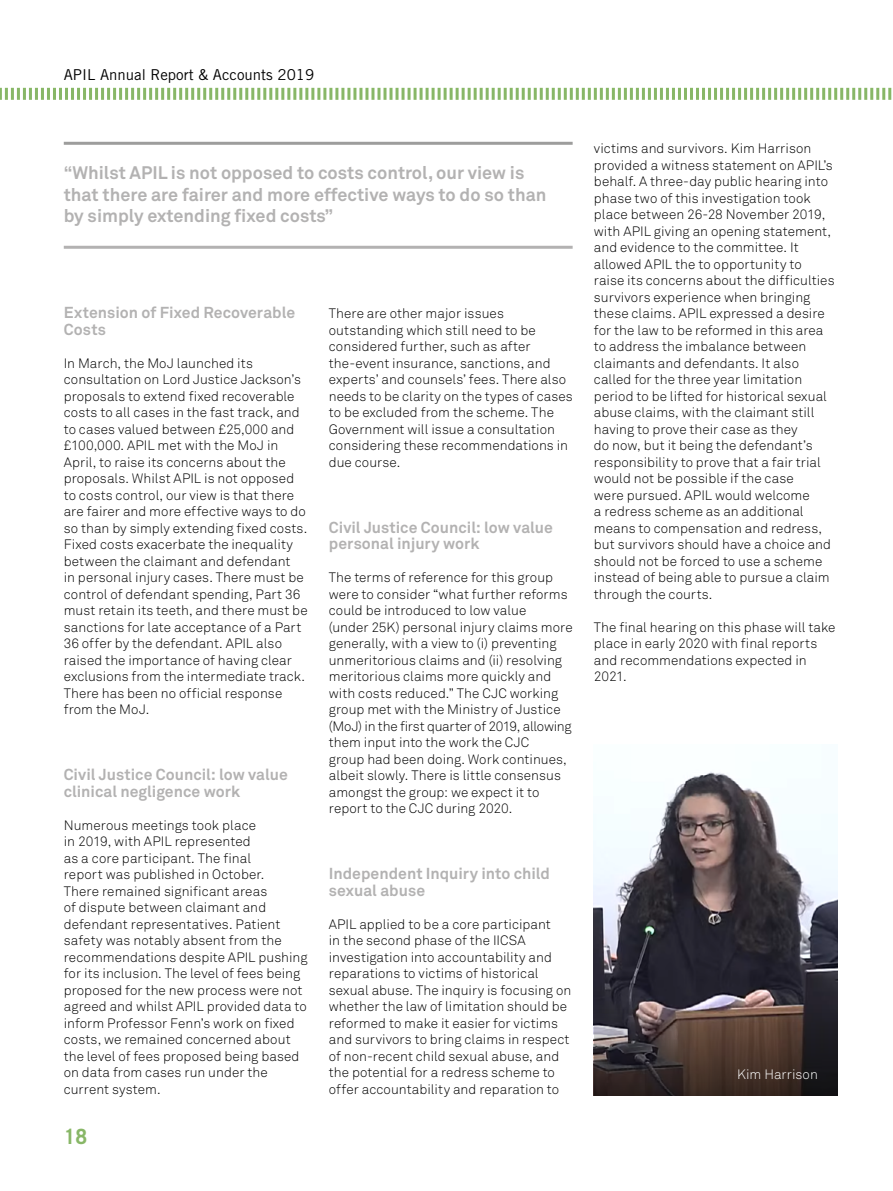
<style>
.page{position:relative;width:893px;height:1191px;background:#fff}
.page>*{position:absolute;margin:0;border:0;box-sizing:border-box;transform-origin:0 0}
.t1{font:700 21px "Trade Gothic";color:#88b767}
.t2{font:700 18px/21.6px "Akkurat";color:#b3b2b2}
.t3{font:700 15.75px/16.5px "Akkurat";color:#b3b2b2}
.t4{font:15px "Trade Gothic";color:#000}
.t5{font:300 13.5px/16.5px "Akkurat";letter-spacing:.005em;color:#000}
.t6{font:300 13.5px "Akkurat";letter-spacing:.005em;color:#fff}
</style>
<div class="page">
<img style="left:594px;top:771px;width:244px;height:237px">
<hr style="left:64px;top:142px;width:509px;height:3px;background:#9d9d9c">
<hr style="left:64px;top:246px;width:509px;height:3px;background:#b3b2b2">
<svg style="left:594px;top:1008px;width:244px;height:87px;background:#453733"></svg>
<svg style="left:0;top:88px;width:892px;height:12px"></svg>
<p class="t4" style="left:64px;top:66px;width:252px">APIL Annual Report &amp; Accounts 2019</p>
<h2 class="t2" style="left:64px;top:162px;width:484px">“Whilst APIL is not opposed to costs control, our view is that there are fairer and more effective ways to do so than by simply extending fixed costs”</h2>
<p class="t3" style="left:64px;top:304px;width:233px">Extension of Fixed Recoverable<br>Costs</p>
<p class="t5" style="left:64px;top:355px;width:245px">In March, the MoJ launched its consultation on Lord Justice Jackson’s proposals to extend fixed recoverable costs to all cases in the fast track, and to cases valued between £25,000 and £100,000. APIL met with the MoJ in April, to raise its concerns about the proposals. Whilst APIL is not opposed to costs control, our view is that there are fairer and more effective ways to do so than by simply extending fixed costs.<br>Fixed costs exacerbate the inequality between the claimant and defendant<br>in personal injury cases. There must be control of defendant spending, Part 36 must retain its teeth, and there must be sanctions for late acceptance of a Part 36 offer by the defendant. APIL also raised the importance of having clear exclusions from the intermediate track.<br>There has been no official response from the MoJ.</p>
<p class="t3" style="left:64px;top:766px;width:226px">Civil Justice Council: low value clinical negligence work</p>
<p class="t5" style="left:64px;top:817px;width:245px">Numerous meetings took place<br>in 2019, with APIL represented<br>as a core participant. The final<br>report was published in October.<br>There remained significant areas<br>of dispute between claimant and defendant representatives. Patient safety was notably absent from the recommendations despite APIL pushing for its inclusion. The level of fees being proposed for the new process were not agreed and whilst APIL provided data to inform Professor Fenn’s work on fixed costs, we remained concerned about the level of fees proposed being based on data from cases run under the current system.</p>
<h1 class="t1" style="left:64px;top:1123px;width:25px">18</h1>
<p class="t5" style="left:329px;top:305px;width:245px">There are other major issues outstanding which still need to be considered further, such as after the-event insurance, sanctions, and experts’ and counsels’ fees. There also needs to be clarity on the types of cases to be excluded from the scheme. The Government will issue a consultation considering these recommendations in due course.</p>
<p class="t3" style="left:329px;top:519px;width:226px">Civil Justice Council: low value personal injury work</p>
<p class="t5" style="left:329px;top:569px;width:245px">The terms of reference for this group were to consider “what further reforms could be introduced to low value<br>(under 25K) personal injury claims more generally, with a view to (i) preventing unmeritorious claims and (ii) resolving meritorious claims more quickly and with costs reduced.” The CJC working group met with the Ministry of Justice (MoJ) in the first quarter of 2019, allowing them input into the work the CJC<br>group had been doing. Work continues, albeit slowly. There is little consensus amongst the group: we expect it to report to the CJC during 2020.</p>
<p class="t3" style="left:329px;top:865px;width:223px">Independent Inquiry into child sexual abuse</p>
<p class="t5" style="left:329px;top:916px;width:244px">APIL applied to be a core participant<br>in the second phase of the IICSA investigation into accountability and reparations to victims of historical sexual abuse. The inquiry is focusing on whether the law of limitation should be reformed to make it easier for victims and survivors to bring claims in respect of non-recent child sexual abuse, and the potential for a redress scheme to offer accountability and reparation to</p>
<p class="t5" style="left:594px;top:140px;width:242px">victims and survivors. Kim Harrison provided a witness statement on APIL’s behalf. A three-day public hearing into phase two of this investigation took place between 26-28 November 2019, with APIL giving an opening statement, and evidence to the committee. It allowed APIL the to opportunity to raise its concerns about the difficulties survivors experience when bringing these claims. APIL expressed a desire for the law to be reformed in this area to address the imbalance between claimants and defendants. It also called for the three year limitation period to be lifted for historical sexual abuse claims, with the claimant still having to prove their case as they<br>do now, but it being the defendant’s responsibility to prove that a fair trial would not be possible if the case<br>were pursued. APIL would welcome<br>a redress scheme as an additional means to compensation and redress, but survivors should have a choice and should not be forced to use a scheme instead of being able to pursue a claim through the courts.</p>
<p class="t5" style="left:594px;top:619px;width:243px">The final hearing on this phase will take place in early 2020 with final reports and recommendations expected in<br>2021.</p>
<p class="t6" style="left:737px;top:1066px;width:82px">Kim Harrison</p>
</div>
